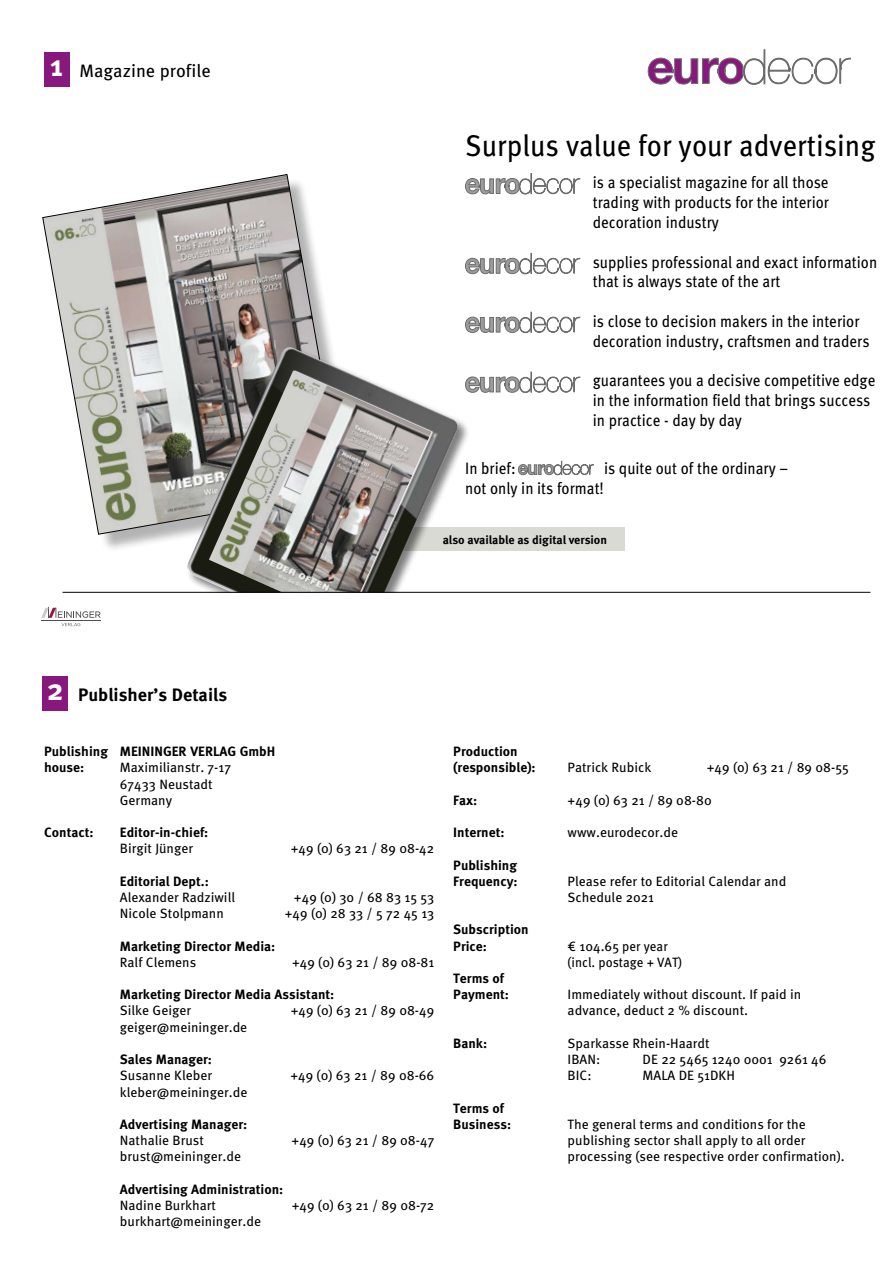
<style>
.page{position:relative;width:893px;height:1263px;background:#fff}
.page>*{position:absolute;margin:0;border:0;box-sizing:border-box;transform-origin:0 0}
.t1{font:30px "Meta OT";color:#000;scale:.93 1}
.t2{font:700 18px "Meta OT";color:#000}
.t3{font:18px "Meta OT";color:#000}
.t4{font:16.5px/19.8px "Meta OT";color:#000;scale:.9 1}
.t5{font:13.5px/16.2px "Meta OT";color:#000}
.t6{font:700 13.5px/16.2px "Meta OT";color:#000}
.t7{font:700 12px "Meta OT";letter-spacing:-.005em;color:#000}
.s1{font-weight:700;font-size:30px;color:#fff}
.s2{font-size:30px;color:#fff}
</style>
<div class="page">
<div style="left:374px;top:528px;width:251px;height:23px;background:#d9dad3"></div>
<svg style="left:465px;top:173px;width:115px;height:21px"></svg>
<svg style="left:465px;top:253px;width:115px;height:21px"></svg>
<svg style="left:465px;top:312px;width:115px;height:21px"></svg>
<svg style="left:471px;top:372px;width:109px;height:21px"></svg>
<svg style="left:518px;top:461px;width:76px;height:14px"></svg>
<div style="left:45px;top:177px;width:316px;height:375px;background:#000;opacity:.3"></div>
<svg style="left:42px;top:174px;width:301px;height:361px"></svg>
<svg style="left:41px;top:608px;width:60px;height:18px"></svg>
<div style="left:44px;top:52px;width:26px;height:34px;background:#88187e"></div>
<div style="left:186px;top:346px;width:285px;height:246px;background:#000;opacity:.5"></div>
<img style="left:185px;top:347px;width:275px;height:245px">
<hr style="left:63px;top:592px;width:807px;height:1px;background:#000">
<div style="left:43px;top:676px;width:25px;height:34px;background:#88187e"></div>
<svg style="left:648px;top:50px;width:202px;height:34px"></svg>
<h2 class="t3" style="left:50px;top:61px;width:162px"><span class="s1">1</span> Magazine profile</h2>
<h1 class="t1" style="left:465px;top:128px;width:443px">Surplus value for your advertising</h1>
<p class="t4" style="left:593px;top:173px;width:264px;text-align:justify">is a specialist magazine for all those trading with products for the interior decoration industry</p>
<p class="t4" style="left:593px;top:252px;width:318px">supplies professional and exact information that is always state of the art</p>
<p class="t4" style="left:593px;top:312px;width:309px">is close to decision makers in the interior decoration industry, craftsmen and traders</p>
<p class="t4" style="left:593px;top:371px;width:315px">guarantees you a decisive competitive edge in the information field that brings success in practice - day by day</p>
<p class="t4" style="left:465px;top:459px;width:58px">In brief:</p>
<p class="t4" style="left:604px;top:459px;width:206px">is quite out of the ordinary –</p>
<p class="t4" style="left:465px;top:479px;width:156px">not only in its format!</p>
<p class="t7" style="left:443px;top:532px;width:166px">also available as digital version</p>
<h2 class="t2" style="left:47px;top:684px;width:182px"><span class="s2">2</span> Publisher’s Details</h2>
<p class="t6" style="left:44px;top:744px;width:65px">Publishing house:</p>
<p class="t6" style="left:44px;top:825px;width:51px">Contact:</p>
<p class="t6" style="left:120px;top:744px;width:157px">MEININGER VERLAG GmbH</p>
<p class="t5" style="left:120px;top:760px;width:113px">Maximilianstr. 7-17<br>67433 Neustadt<br>Germany</p>
<p class="t6" style="left:120px;top:825px;width:90px">Editor-in-chief:</p>
<p class="t5" style="left:120px;top:841px;width:75px">Birgit Jünger</p>
<p class="t5" style="left:291px;top:841px;width:145px">+49 (0) 63 21 / 89 08-42</p>
<p class="t6" style="left:120px;top:873px;width:90px">Editorial Dept.:</p>
<p class="t5" style="left:120px;top:889px;width:117px">Alexander Radziwill</p>
<p class="t5" style="left:294px;top:889px;width:142px">+49 (0) 30 / 68 83 15 53</p>
<p class="t5" style="left:120px;top:906px;width:105px">Nicole Stolpmann</p>
<p class="t5" style="left:285px;top:906px;width:151px">+49 (0) 28 33 / 5 72 45 13</p>
<p class="t6" style="left:120px;top:938px;width:157px">Marketing Director Media:</p>
<p class="t5" style="left:120px;top:954px;width:78px">Ralf Clemens</p>
<p class="t5" style="left:292px;top:954px;width:144px">+49 (0) 63 21 / 89 08-81</p>
<p class="t6" style="left:120px;top:987px;width:216px">Marketing Director Media Assistant:</p>
<p class="t5" style="left:120px;top:1003px;width:73px">Silke Geiger</p>
<p class="t5" style="left:291px;top:1003px;width:145px">+49 (0) 63 21 / 89 08-49</p>
<p class="t5" style="left:120px;top:1019px;width:129px">geiger@meininger.de</p>
<p class="t6" style="left:120px;top:1052px;width:94px">Sales Manager:</p>
<p class="t5" style="left:120px;top:1068px;width:94px">Susanne Kleber</p>
<p class="t5" style="left:290px;top:1068px;width:145px">+49 (0) 63 21 / 89 08-66</p>
<p class="t5" style="left:120px;top:1084px;width:129px">kleber@meininger.de</p>
<p class="t6" style="left:120px;top:1116px;width:129px">Advertising Manager:</p>
<p class="t5" style="left:120px;top:1132px;width:85px">Nathalie Brust</p>
<p class="t5" style="left:292px;top:1132px;width:144px">+49 (0) 63 21 / 89 08-47</p>
<p class="t5" style="left:120px;top:1149px;width:123px">brust@meininger.de</p>
<p class="t6" style="left:120px;top:1181px;width:165px">Advertising Administration:</p>
<p class="t5" style="left:120px;top:1197px;width:98px">Nadine Burkhart</p>
<p class="t5" style="left:292px;top:1197px;width:144px">+49 (0) 63 21 / 89 08-72</p>
<p class="t5" style="left:120px;top:1213px;width:143px">burkhart@meininger.de</p>
<p class="t6" style="left:453px;top:744px;width:84px">Production (responsible):</p>
<p class="t6" style="left:453px;top:792px;width:26px">Fax:</p>
<p class="t6" style="left:453px;top:825px;width:53px">Internet:</p>
<p class="t6" style="left:453px;top:857px;width:66px">Publishing<br>Frequency:</p>
<p class="t6" style="left:453px;top:922px;width:77px">Subscription<br>Price:</p>
<p class="t6" style="left:453px;top:971px;width:57px">Terms of<br>Payment:</p>
<p class="t6" style="left:453px;top:1035px;width:35px">Bank:</p>
<p class="t6" style="left:453px;top:1100px;width:59px">Terms of<br>Business:</p>
<p class="t5" style="left:568px;top:760px;width:85px">Patrick Rubick</p>
<p class="t5" style="left:707px;top:760px;width:143px">+49 (0) 63 21 / 89 08-55</p>
<p class="t5" style="left:568px;top:792px;width:146px">+49 (0) 63 21 / 89 08-80</p>
<p class="t5" style="left:568px;top:825px;width:112px">www.eurodecor.de</p>
<p class="t5" style="left:568px;top:873px;width:220px">Please refer to Editorial Calendar and<br>Schedule 2021</p>
<p class="t5" style="left:568px;top:938px;width:116px">€ 104.65 per year (incl. postage + VAT)</p>
<p class="t5" style="left:568px;top:987px;width:235px">Immediately without discount. If paid in advance, deduct 2 % discount.</p>
<p class="t5" style="left:568px;top:1035px;width:144px">Sparkasse Rhein-Haardt<br>IBAN:</p>
<p class="t5" style="left:643px;top:1051px;width:185px">DE 22 5465 1240 0001 9261 46</p>
<p class="t5" style="left:568px;top:1068px;width:25px">BIC:</p>
<p class="t5" style="left:643px;top:1068px;width:94px">MALA DE 51DKH</p>
<p class="t5" style="left:568px;top:1116px;width:279px">The general terms and conditions for the publishing sector shall apply to all order processing (see respective order confirmation).</p>
</div>
